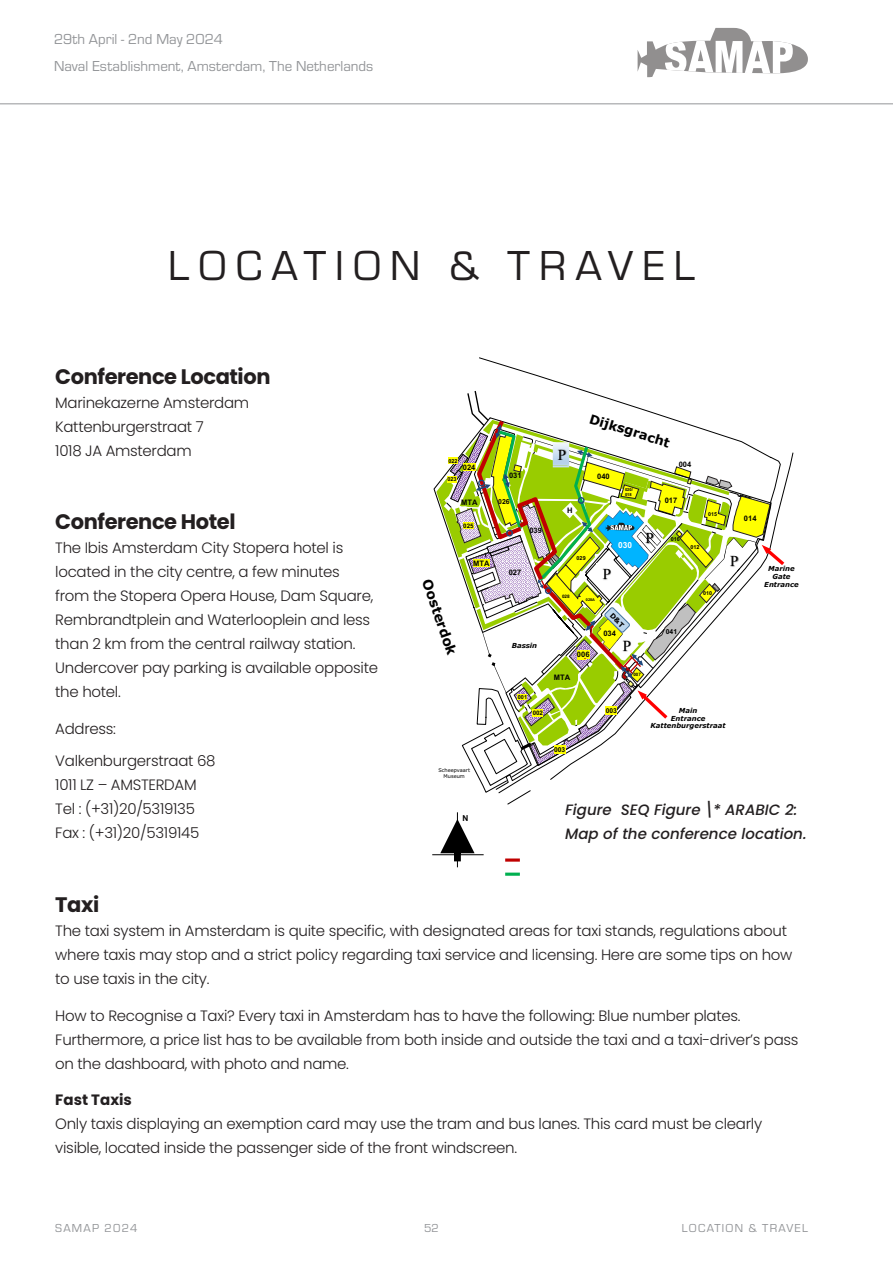
<style>
.page{position:relative;width:893px;height:1263px;background:#fff}
.page>*{position:absolute;margin:0;border:0;box-sizing:border-box;transform-origin:0 0}
.t1{font:43.5px "Eurostile";letter-spacing:.2em;color:#231f20}
.t2{font:700 21px "Poppins";letter-spacing:-.02em;color:#231f20}
.t3{font:300 15px/24px "Poppins";letter-spacing:-.02em;color:#231f20}
.t4{font:15px/26.5px "Eurostile";color:#939598}
.t5{font:italic 500 15px/24px "Poppins";color:#231f20}
.t6{font:700 15px "Poppins";color:#231f20}
.t7{font:15px "Times New Roman";color:#000}
.t8{font:700 13.65px "Verdana";color:#000}
.t9{font:700 12.9px "Verdana";color:#000}
.t10{font:12px "Eurostile";letter-spacing:.1em;color:#939598}
.t11{font:700 8.4px "Arial";color:#fff}
.t12{font:700 8.25px "Arial";color:#000}
.t13{font:700 7.5px "Arial";color:#000}
.t14{font:italic 700 6.9px/7.5px "Verdana";color:#000;text-align:center}
.t15{font:700 6.9px "Arial";color:#000}
.t16{font:700 6.75px "Arial";color:#000}
.t17{font:700 6.15px "Arial";color:#000}
.t18{font:700 5.55px "Arial";letter-spacing:-.005em;color:#000}
.t19{font:700 5.4px "Arial";color:#000}
.t20{font:700 5.25px "Arial";color:#000}
.t21{font:5.1px/5.6px "Verdana";color:#000;text-align:center}
.t22{font:700 4.65px "Arial";color:#000}
.t23{font:700 4.5px "Arial";color:#000}
.t24{font:700 4.05px/4.9px "Arial";letter-spacing:-.005em;color:#000}
.t25{font:700 3.75px "Arial";color:#000}
</style>
<div class="page">
<hr style="left:0;top:104px;width:893px;height:1px;background:#939598">
<svg style="left:638px;top:28px;width:170px;height:49px"></svg>
<svg style="left:505px;top:858px;width:15px;height:4px"></svg>
<svg style="left:505px;top:872px;width:15px;height:4px"></svg>
<hr style="left:457px;top:812px;width:1px;height:55px;background:#000">
<svg style="left:440px;top:819px;width:35px;height:42px"></svg>
<hr style="left:432px;top:854px;width:52px;height:1px;background:#000">
<svg style="left:436px;top:389px;width:348px;height:398px"></svg>
<p class="t4" style="left:54px;top:25px;width:321px">29th April - 2nd May 2024<br>Naval Establishment, Amsterdam, The Netherlands</p>
<h1 class="t1" style="left:168px;top:236px;width:528px">LOCATION &amp; TRAVEL</h1>
<h2 class="t2" style="left:55px;top:364px;width:217px">Conference Location</h2>
<p class="t3" style="left:55px;top:390px;width:195px">Marinekazerne Amsterdam<br>Kattenburgerstraat 7<br>1018 JA Amsterdam</p>
<h2 class="t2" style="left:55px;top:509px;width:182px">Conference Hotel</h2>
<p class="t3" style="left:55px;top:536px;width:324px">The Ibis Amsterdam City Stopera hotel is located in the city centre, a few minutes<br>from the Stopera Opera House, Dam Square, Rembrandtplein and Waterlooplein and less than 2 km from the central railway station.<br>Undercover pay parking is available opposite the hotel.</p>
<p class="t3" style="left:55px;top:712px;width:162px;line-height:32.5px">Address:<br>Valkenburgerstraat 68</p>
<p class="t3" style="left:55px;top:773px;width:146px">1011 LZ – AMSTERDAM<br>Tel : (+31)20/5319135<br>Fax : (+31)20/5319145</p>
<p class="t18" style="left:448px;top:457px;width:11px">022</p>
<p class="t13" style="left:463px;top:462px;width:14px">024</p>
<p class="t18" style="left:447px;top:475px;width:11px">023</p>
<p class="t13" style="left:461px;top:497px;width:18px">MTA</p>
<p class="t17" style="left:463px;top:522px;width:12px">025</p>
<p class="t13" style="left:509px;top:470px;width:14px">031</p>
<p class="t15" style="left:498px;top:496px;width:13px">026</p>
<p class="t13" style="left:529px;top:525px;width:14px">039</p>
<p class="t8" style="left:436px;top:577px;width:81px;rotate:71deg">Oosterdok</p>
<p class="t13" style="left:473px;top:558px;width:18px">MTA</p>
<p class="t13" style="left:509px;top:567px;width:14px">027</p>
<p class="t14" style="left:512px;top:641px;width:27px">Bassin</p>
<p class="t18" style="left:518px;top:693px;width:11px">001</p>
<p class="t17" style="left:533px;top:709px;width:12px">002</p>
<p class="t21" style="left:438px;top:767px;width:33px">Scheepvaart<br>Museum</p>
<p class="t12" style="left:462px;top:813px;width:7px">N</p>
<p class="t7" style="left:558px;top:444px;width:10px">P</p>
<p class="t13" style="left:567px;top:505px;width:7px">H</p>
<p class="t9" style="left:592px;top:409px;width:85px;rotate:17deg">Dijksgracht</p>
<p class="t13" style="left:597px;top:472px;width:14px">040</p>
<p class="t13" style="left:679px;top:459px;width:14px">004</p>
<p class="t24" style="left:625px;top:487px;width:9px">020/<br>018</p>
<p class="t13" style="left:665px;top:495px;width:14px">017</p>
<p class="t7" style="left:645px;top:528px;width:10px">P</p>
<p class="t18" style="left:671px;top:535px;width:11px">016</p>
<p class="t11" style="left:618px;top:539px;width:15px">030</p>
<p class="t19" style="left:690px;top:543px;width:11px">012</p>
<p class="t18" style="left:577px;top:554px;width:11px">029</p>
<p class="t7" style="left:603px;top:564px;width:10px">P</p>
<p class="t20" style="left:708px;top:511px;width:10px">015</p>
<p class="t22" style="left:562px;top:593px;width:9px">028</p>
<p class="t25" style="left:586px;top:597px;width:11px">028A</p>
<p class="t13" style="left:577px;top:649px;width:14px">006</p>
<p class="t13" style="left:554px;top:672px;width:18px">MTA</p>
<p class="t13" style="left:603px;top:628px;width:14px">034</p>
<p class="t7" style="left:623px;top:635px;width:10px">P</p>
<p class="t23" style="left:633px;top:672px;width:9px">007</p>
<p class="t15" style="left:666px;top:626px;width:13px">041</p>
<p class="t19" style="left:703px;top:590px;width:10px">010</p>
<p class="t13" style="left:744px;top:513px;width:14px">014</p>
<p class="t7" style="left:730px;top:551px;width:10px">P</p>
<p class="t14" style="left:764px;top:565px;width:36px">Marine<br>Gate<br>Entrance</p>
<p class="t16" style="left:554px;top:745px;width:13px">003</p>
<p class="t16" style="left:606px;top:706px;width:13px">003</p>
<p class="t14" style="left:650px;top:707px;width:77px">Main<br>Entrance<br>Kattenburgerstraat</p>
<p class="t5" style="left:565px;top:798px;width:243px">Figure SEQ Figure \* ARABIC 2:<br>Map of the conference location.</p>
<h2 class="t2" style="left:55px;top:892px;width:45px">Taxi</h2>
<p class="t3" style="left:55px;top:919px;width:739px">The taxi system in Amsterdam is quite specific, with designated areas for taxi stands, regulations about where taxis may stop and a strict policy regarding taxi service and licensing. Here are some tips on how to use taxis in the city.</p>
<p class="t3" style="left:55px;top:1003px;width:745px">How to Recognise a Taxi? Every taxi in Amsterdam has to have the following: Blue number plates.<br>Furthermore, a price list has to be available from both inside and outside the taxi and a taxi-driver’s pass on the dashboard, with photo and name.</p>
<p class="t6" style="left:55px;top:1091px;width:78px">Fast Taxis</p>
<p class="t3" style="left:55px;top:1112px;width:708px">Only taxis displaying an exemption card may use the tram and bus lanes. This card must be clearly visible, located inside the passenger side of the front windscreen.</p>
<p class="t10" style="left:55px;top:1220px;width:84px">SAMAP 2024</p>
<p class="t10" style="left:424px;top:1220px;width:16px">52</p>
<p class="t10" style="left:682px;top:1220px;width:128px">LOCATION &amp; TRAVEL</p>
</div>
